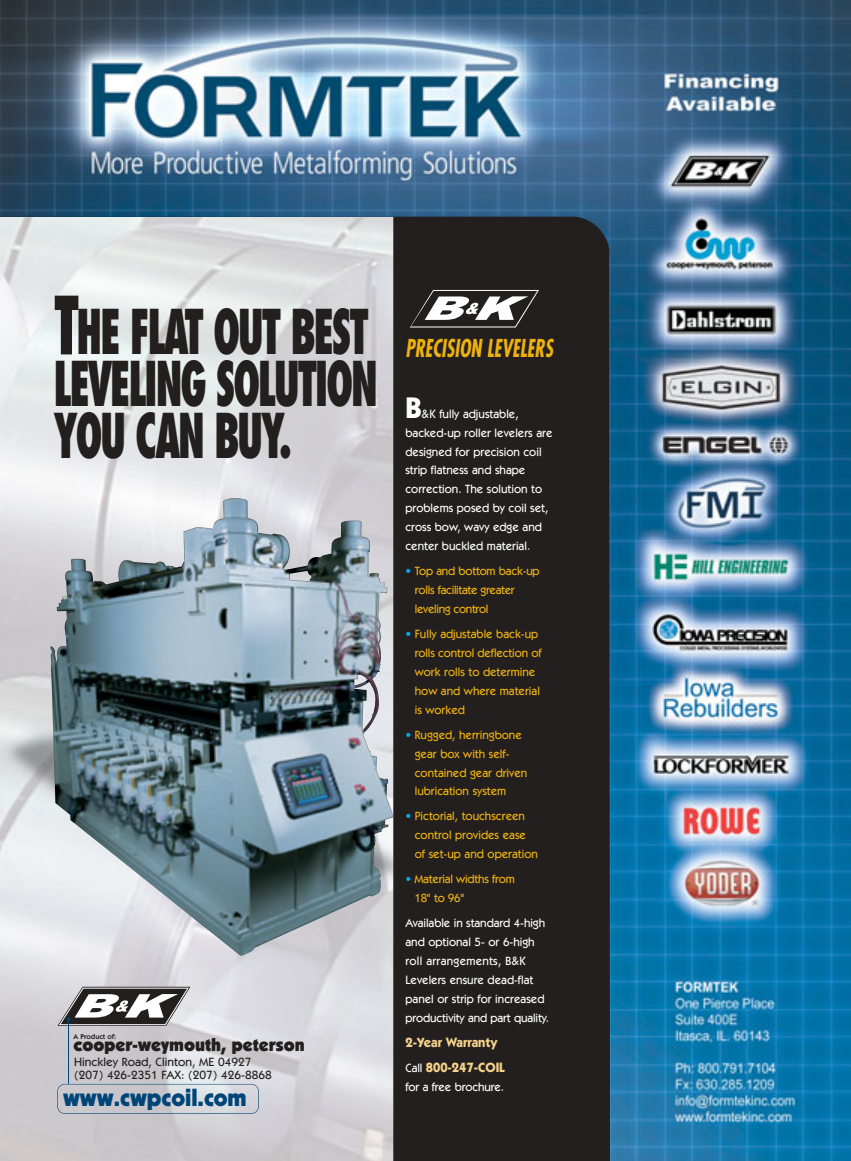
<style>
.page{position:relative;width:851px;height:1161px;background:#fff}
.page>*{position:absolute;margin:0;border:0;box-sizing:border-box;transform-origin:0 0}
.t1{font:800 condensed 60px/51.9px "Futura";letter-spacing:-.06em;color:#231f1f;scale:.7 1}
.t2{font:700 30px "Itc Kabel";color:#fff}
.t3{font:700 condensed 24px "Futura";color:#eeb20f;scale:.8 1}
.t4{font:900 24px "Kabel";color:#004577}
.t5{font:900 18px "Itc Kabel";color:#231f1f}
.t6{font:700 13.5px/24.9px "Itc Kabel";color:#f6d38b}
.t7{font:500 12px/18.9px "Itc Kabel";color:#fff}
.t8{font:500 12px/18.9px "Itc Kabel";color:#eeb20f}
.t9{font:500 12px/12.6px "Itc Kabel";color:#231f1f}
.t10{font:500 12px/18.9px "Itc Kabel";letter-spacing:-.03em;color:#eeb20f}
.t11{font:600 7.2px "Itc Kabel";color:#231f1f}
.s1{font-size:78px}
.s2{color:#00adef}
.s3{font-weight:500;font-size:12px;color:#fff}
</style>
<div class="page">
<img style="left:0;top:0;width:850px;height:1161px">
<img style="left:0;top:217px;width:393px;height:944px">
<div style="left:57px;top:1084px;width:202px;height:30px;border:1px solid #004577;border-radius:7px"></div>
<hr style="left:68px;top:1019px;width:1px;height:65px;background:#004577">
<svg style="left:57px;top:987px;width:133px;height:39px"></svg>
<div style="left:393px;top:216px;width:217px;height:945px;background:#231f1f"></div>
<svg style="left:407px;top:289px;width:133px;height:39px"></svg>
<img style="left:51px;top:498px;width:342px;height:458px">
<h1 class="t1" style="left:53px;top:312px;width:465px"><span class="s1">T</span>HE FLAT OUT BEST<br>LEVELING SOLUTION<br>YOU CAN BUY.</h1>
<p class="t11" style="left:74px;top:1034px;width:44px">A Product of:</p>
<h3 class="t5" style="left:74px;top:1038px;width:233px">cooper-weymouth, peterson</h3>
<p class="t9" style="left:74px;top:1057px;width:199px">Hinckley Road, Clinton, ME 04927 (207) 426-2351 FAX: (207) 426-8868</p>
<h3 class="t4" style="left:63px;top:1089px;width:185px">www.cwpcoil.com</h3>
<h3 class="t3" style="left:405px;top:338px;width:190px">PRECISION LEVELERS</h3>
<h2 class="t2" style="left:405px;top:396px;width:18px">B</h2>
<p class="t7" style="left:405px;top:405px;width:149px;text-indent:16px">&amp;K fully adjustable, backed-up roller levelers are designed for precision coil strip flatness and shape correction. The solution to problems posed by coil set, cross bow, wavy edge and center buckled material.</p>
<p class="t10" style="left:415px;top:563px;width:126px;text-indent:-9px"><span class="s2">•</span> Top and bottom back-up rolls facilitate greater leveling control</p>
<p class="t8" style="left:415px;top:625px;width:128px;text-indent:-9px"><span class="s2">•</span> Fully adjustable back-up rolls control deflection of work rolls to determine how and where material is worked</p>
<p class="t8" style="left:415px;top:726px;width:114px;text-indent:-9px"><span class="s2">•</span> Rugged, herringbone gear box with self&shy;contained gear driven lubrication system</p>
<p class="t8" style="left:415px;top:808px;width:125px;text-indent:-9px"><span class="s2">•</span> Pictorial, touchscreen control provides ease of set-up and operation</p>
<p class="t8" style="left:414px;top:871px;width:102px;text-indent:-9px"><span class="s2">•</span> Material widths from<br>18" to 96"</p>
<p class="t7" style="left:405px;top:914px;width:145px">Available in standard 4-high and optional 5- or 6-high roll arrangements, B&amp;K<br>Levelers ensure dead-flat panel or strip for increased productivity and part quality.</p>
<p class="t6" style="left:405px;top:1031px;width:101px">2-Year Warranty<br><span class="s3">Call</span> 800-247-COIL</p>
<p class="t7" style="left:405px;top:1078px;width:100px">for a free brochure.</p>
</div>
